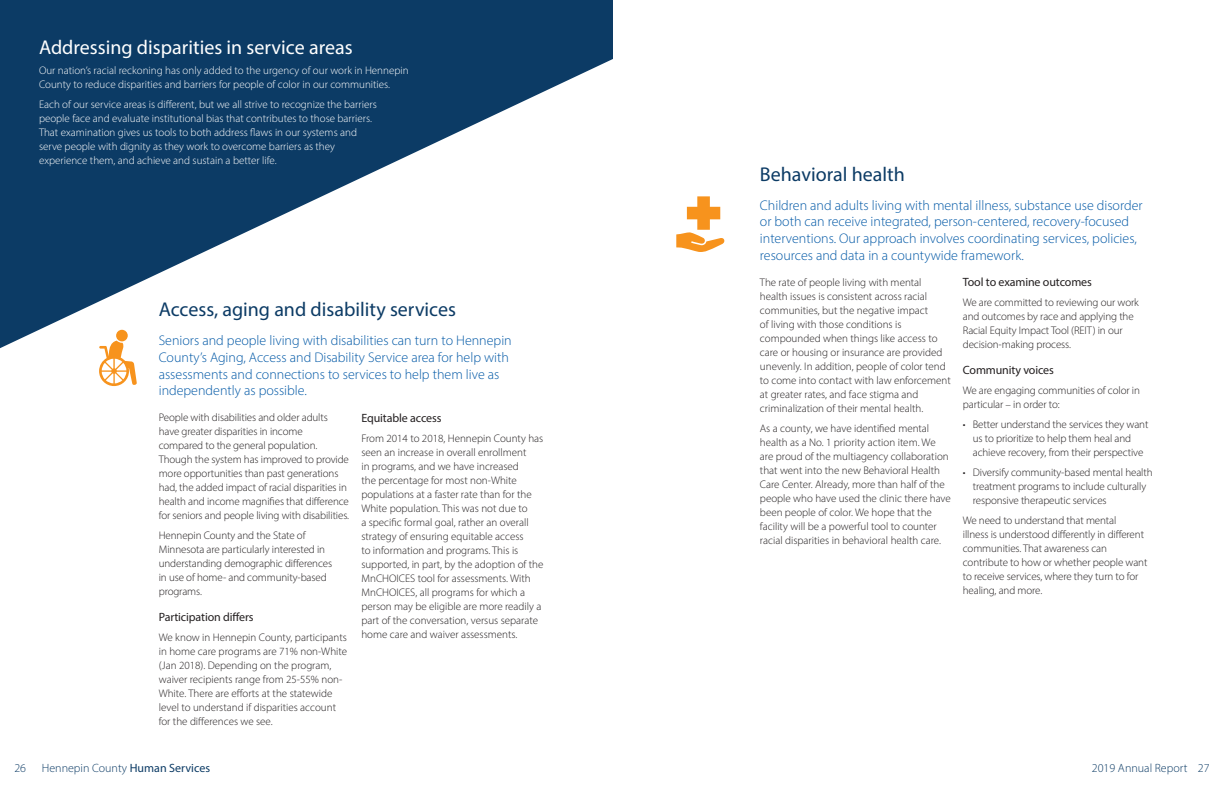
<style>
.page{position:relative;width:1224px;height:792px;background:#fff}
.page>*{position:absolute;margin:0;border:0;box-sizing:border-box;transform-origin:0 0}
.t1{font:20px "Myriad Pro";color:#0c3b65}
.t2{font:20px "Myriad Pro";color:#fff}
.t3{font:300 14px/16.8px "Myriad Pro";color:#0158a6}
.t4{font:12px "Myriad Pro";letter-spacing:-.01em;color:#231f20}
.t5{font:300 12px "Myriad Pro";color:#0c3b65}
.t6{font:300 11px/14px "Myriad Pro";color:#231f20}
.t7{font:300 11px/14px "Myriad Pro";color:#fff}
.s1{font-weight:400}
</style>
<div class="page">
<div style="left:0;top:0;width:613px;height:481px;background:#0c3b65"></div>
<svg style="left:0;top:59px;width:613px;height:422px;fill:#fff"></svg>
<svg style="left:99px;top:341px;width:38px;height:45px;background:#fbd2a1"></svg>
<div style="left:116px;top:330px;width:12px;height:11px;background:#f7931d;border-radius:50%"></div>
<svg style="left:676px;top:196px;width:49px;height:56px"></svg>
<h1 class="t2" style="left:39px;top:35px;width:315px">Addressing disparities in service areas</h1>
<p class="t7" style="left:39px;top:63px;width:371px">Our nation’s racial reckoning has only added to the urgency of our work in Hennepin<br>County to reduce disparities and barriers for people of color in our communities.</p>
<p class="t7" style="left:39px;top:97px;width:339px">Each of our service areas is different, but we all strive to recognize the barriers people face and evaluate institutional bias that contributes to those barriers.<br>That examination gives us tools to both address flaws in our systems and serve people with dignity as they work to overcome barriers as they experience them, and achieve and sustain a better life.</p>
<h1 class="t1" style="left:159px;top:297px;width:299px">Access, aging and disability services</h1>
<p class="t3" style="left:159px;top:332px;width:355px">Seniors and people living with disabilities can turn to Hennepin County’s Aging, Access and Disability Service area for help with assessments and connections to services to help them live as independently as possible.</p>
<p class="t6" style="left:159px;top:411px;width:192px">People with disabilities and older adults have greater disparities in income compared to the general population.<br>Though the system has improved to provide more opportunities than past generations had, the added impact of racial disparities in health and income magnifies that difference for seniors and people living with disabilities.</p>
<p class="t6" style="left:159px;top:529px;width:175px">Hennepin County and the State of<br>Minnesota are particularly interested in understanding demographic differences in use of home- and community-based programs.</p>
<p class="t4" style="left:159px;top:609px;width:96px">Participation differs</p>
<p class="t6" style="left:159px;top:630px;width:190px">We know in Hennepin County, participants in home care programs are 71% non-White (Jan 2018). Depending on the program, waiver recipients range from 25-55% non-White. There are efforts at the statewide level to understand if disparities account for the differences we see.</p>
<p class="t4" style="left:361px;top:410px;width:82px">Equitable access</p>
<p class="t6" style="left:361px;top:431px;width:184px">From 2014 to 2018, Hennepin County has seen an increase in overall enrollment<br>in programs, and we have increased<br>the percentage for most non-White populations at a faster rate than for the White population. This was not due to<br>a specific formal goal, rather an overall strategy of ensuring equitable access<br>to information and programs. This is supported, in part, by the adoption of the MnCHOICES tool for assessments. With MnCHOICES, all programs for which a person may be eligible are more readily a part of the conversation, versus separate home care and waiver assessments.</p>
<p class="t5" style="left:14px;top:761px;width:13px">26</p>
<p class="t5" style="left:42px;top:761px;width:170px">Hennepin County <span class="s1">Human Services</span></p>
<h1 class="t1" style="left:760px;top:162px;width:147px">Behavioral health</h1>
<p class="t3" style="left:760px;top:196px;width:384px">Children and adults living with mental illness, substance use disorder or both can receive integrated, person-centered, recovery-focused interventions. Our approach involves coordinating services, policies, resources and data in a countywide framework.</p>
<p class="t6" style="left:760px;top:275px;width:192px">The rate of people living with mental health issues is consistent across racial communities, but the negative impact<br>of living with those conditions is compounded when things like access to care or housing or insurance are provided unevenly. In addition, people of color tend to come into contact with law enforcement at greater rates, and face stigma and criminalization of their mental health.</p>
<p class="t6" style="left:760px;top:421px;width:192px">As a county, we have identified mental health as a No. 1 priority action item. We are proud of the multiagency collaboration that went into the new Behavioral Health Care Center. Already, more than half of the people who have used the clinic there have been people of color. We hope that the facility will be a powerful tool to counter racial disparities in behavioral health care.</p>
<p class="t4" style="left:963px;top:275px;width:131px">Tool to examine outcomes</p>
<p class="t6" style="left:963px;top:296px;width:178px">We are committed to reviewing our work and outcomes by race and applying the Racial Equity Impact Tool (REIT) in our decision-making process.</p>
<p class="t4" style="left:963px;top:362px;width:93px">Community voices</p>
<p class="t6" style="left:963px;top:383px;width:179px">We are engaging communities of color in particular – in order to:</p>
<p class="t6" style="left:973px;top:417px;width:177px;text-indent:-10px">• Better understand the services they want us to prioritize to help them heal and achieve recovery, from their perspective</p>
<p class="t6" style="left:973px;top:465px;width:181px;text-indent:-10px">• Diversify community-based mental health treatment programs to include culturally responsive therapeutic services</p>
<p class="t6" style="left:963px;top:513px;width:186px">We need to understand that mental<br>illness is understood differently in different communities. That awareness can contribute to how or whether people want to receive services, where they turn to for healing, and more.</p>
<p class="t5" style="left:1092px;top:761px;width:119px">2019 Annual Report 27</p>
</div>
